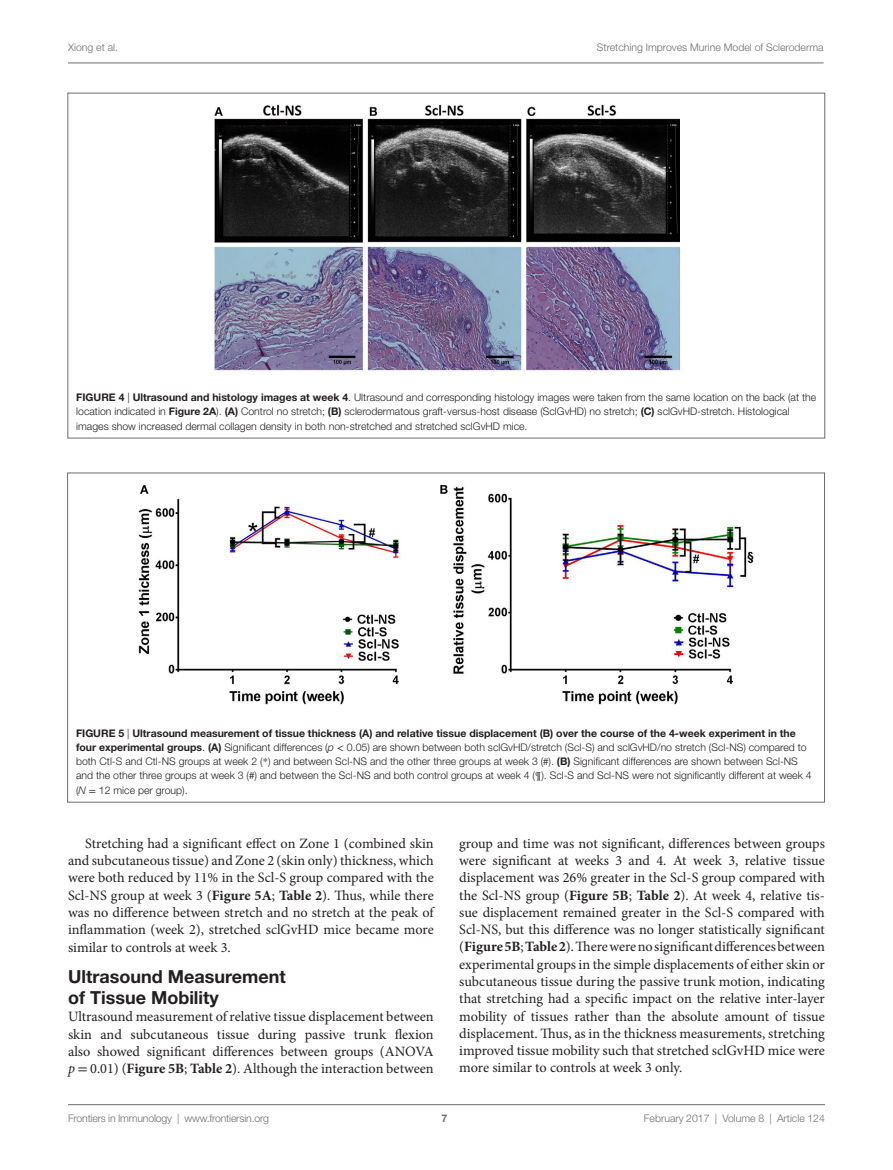
<style>
.page{position:relative;width:893px;height:1170px;background:#fff}
.page>*{position:absolute;margin:0;border:0;box-sizing:border-box;transform-origin:0 0}
.t1{font:700 18px/21px "Helvetica Neue LT Std";color:#231f20}
.t2{font:14.25px/17.2px "Minion Pro";color:#231f20;text-align:justify}
.t3{font:300 10.5px/14.2px "Helvetica Neue LT Std";color:#231f20}
.t4{font:300 10.5px "Helvetica Neue LT Std";color:#6c6d70}
.t5{font:700 10.5px "Helvetica Neue LT Std";color:#6c6d70}
.s1{font-weight:700}
.s2{font-style:italic}
.s3{font-family:"STIX General";font-weight:400}
.s4{font-family:"STIX General"}
</style>
<div class="page">
<img style="left:213px;top:104px;width:467px;height:267px">
<img style="left:138px;top:485px;width:616px;height:220px">
<hr style="left:68px;top:1104px;width:757px;height:1px;background:#6c6d70">
<hr style="left:68px;top:63px;width:755px;height:1px;background:#6c6d70">
<p class="t4" style="left:68px;top:41px;width:51px">Xiong et al.</p>
<p class="t4" style="left:597px;top:41px;width:228px">Stretching Improves Murine Model of Scleroderma</p>
<p class="t3" style="left:76px;top:390px;width:741px"><span class="s1">Figure 4</span> | <span class="s1">Ultrasound and histology images at week 4</span>. Ultrasound and corresponding histology images were taken from the same location on the back (at the location indicated in <span class="s1">Figure 2A</span>). <span class="s1">(A)</span> Control no stretch; <span class="s1">(B)</span> sclerodermatous graft-versus-host disease (SclGvHD) no stretch; <span class="s1">(C)</span> sclGvHD-stretch. Histological images show increased dermal collagen density in both non-stretched and stretched sclGvHD mice.</p>
<p class="t3" style="left:76px;top:725px;width:737px"><span class="s1">Figure 5</span> | <span class="s1">Ultrasound measurement of tissue thickness (A) and relative tissue displacement (B) over the course of the 4-week experiment in the four experimental groups</span>. <span class="s1">(A)</span> Significant differences (<span class="s2">p</span> <span class="s3">&lt;</span> 0.05) are shown between both sclGvHD/stretch (Scl-S) and sclGvHD/no stretch (Scl-NS) compared to both Ctl-S and Ctl-NS groups at week 2 (<span class="s3">*</span>) and between Scl-NS and the other three groups at week 3 (<span class="s3">#</span>). <span class="s1">(B)</span> Significant differences are shown between Scl-NS and the other three groups at week 3 (<span class="s3">#</span>) and between the Scl-NS and both control groups at week 4 (<span class="s3">¶</span>). Scl-S and Scl-NS were not significantly different at week 4 (<span class="s2">N</span> <span class="s3">=</span> 12 mice per group).</p>
<p class="t2" style="left:68px;top:834px;width:367px;text-indent:17px">Stretching had a significant effect on Zone 1 (combined skin and subcutaneous tissue) and Zone 2 (skin only) thickness, which were both reduced by 11% in the Scl-S group compared with the Scl-NS group at week 3 (<span class="s1">Figure 5A</span>; <span class="s1">Table 2</span>). Thus, while there was no difference between stretch and no stretch at the peak of inflammation (week 2), stretched sclGvHD mice became more similar to controls at week 3.</p>
<p class="t1" style="left:68px;top:965px;width:219px">Ultrasound Measurement of Tissue Mobility</p>
<p class="t2" style="left:68px;top:1008px;width:367px">Ultrasound measurement of relative tissue displacement between skin and subcutaneous tissue during passive trunk flexion also showed significant differences between groups (ANOVA <span class="s2">p</span> <span class="s4">=</span> 0.01) (<span class="s1">Figure 5B</span>; <span class="s1">Table 2</span>). Although the interaction between</p>
<p class="t2" style="left:459px;top:834px;width:367px">group and time was not significant, differences between groups were significant at weeks 3 and 4. At week 3, relative tissue displacement was 26% greater in the Scl-S group compared with the Scl-NS group (<span class="s1">Figure 5B</span>; <span class="s1">Table 2</span>). At week 4, relative tis&shy;sue displacement remained greater in the Scl-S compared with Scl-NS, but this difference was no longer statistically significant (<span class="s1">Figure 5B</span>; <span class="s1">Table 2</span>). There were no significant differences between experimental groups in the simple displacements of either skin or subcutaneous tissue during the passive trunk motion, indicating that stretching had a specific impact on the relative inter-layer mobility of tissues rather than the absolute amount of tissue displacement. Thus, as in the thickness measurements, stretching improved tissue mobility such that stretched sclGvHD mice were more similar to controls at week 3 only.</p>
<p class="t4" style="left:68px;top:1111px;width:203px">Frontiers in Immunology | www.frontiersin.org</p>
<p class="t4" style="left:644px;top:1111px;width:183px">February 2017 | Volume 8 | Article 124</p>
<p class="t5" style="left:441px;top:1111px;width:7px">7</p>
</div>
